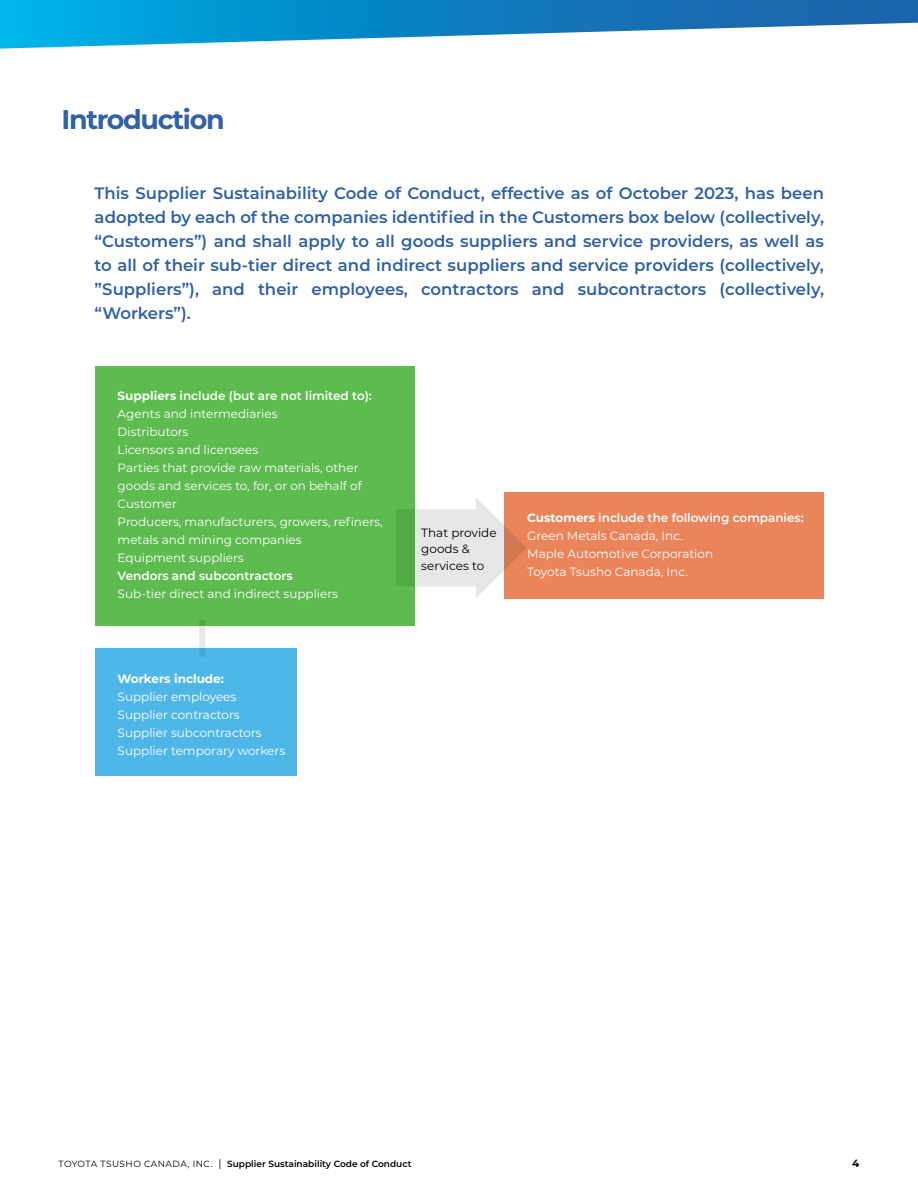
<style>
.page{position:relative;width:918px;height:1188px;background:#fff}
.page>*{position:absolute;margin:0;border:0;box-sizing:border-box;transform-origin:0 0}
.t1{font:700 27px "Montserrat";letter-spacing:-.05em;color:#3162a5}
.t2{font:600 16.5px/24px "Montserrat";color:#3162a5;text-align:justify}
.t3{font:12px/18px "Montserrat";color:#fff}
.t4{font:12px/16.5px "Montserrat";color:#000}
.t5{font:600 12px "Montserrat";color:#fff}
.t6{font:700 12px "Montserrat";color:#fff}
.t7{font:700 10.5px "Montserrat";color:#000}
.t8{font:600 9px "Montserrat";color:#000}
.s1{font-weight:700}
.s2{font-weight:600}
.s3{font-weight:400}
.s4{font-weight:400;font-size:10.5px}
</style>
<div class="page">
<svg style="left:0;top:0;width:918px;height:49px"></svg>
<div style="left:504px;top:492px;width:320px;height:107px;background:#e9845b"></div>
<div style="left:95px;top:649px;width:202px;height:127px;background:#4fb7e8"></div>
<div style="left:95px;top:366px;width:320px;height:259px;background:#5ebb4f"></div>
<svg style="left:396px;top:497px;width:130px;height:101px"></svg>
<svg style="left:199px;top:620px;width:6px;height:37px"></svg>
<h1 class="t1" style="left:62px;top:100px;width:165px">Introduction</h1>
<p class="t2" style="left:95px;top:180px;width:731px">This Supplier Sustainability Code of Conduct, effective as of October 2023, has been adopted by each of the companies identified in the Customers box below (collectively, “Customers”) and shall apply to all goods suppliers and service providers, as well as to all of their sub-tier direct and indirect suppliers and service providers (collectively, ”Suppliers”), and their employees, contractors and subcontractors (collectively, “Workers”).</p>
<p class="t3" style="left:118px;top:386px;width:266px"><span class="s1">Suppliers</span> <span class="s2">include (but are not limited to):<br></span>Agents and intermediaries<br>Distributors<br>Licensors and licensees<br>Parties that provide raw materials, other goods and services to, for, or on behalf of<br>Customer<br>Producers, manufacturers, growers, refiners, metals and mining companies<br>Equipment suppliers</p>
<p class="t5" style="left:118px;top:567px;width:177px">Vendors and subcontractors</p>
<p class="t3" style="left:118px;top:584px;width:222px">Sub-tier direct and indirect suppliers</p>
<p class="t6" style="left:118px;top:670px;width:108px">Workers include:</p>
<p class="t3" style="left:118px;top:687px;width:169px">Supplier employees<br>Supplier contractors<br>Supplier subcontractors<br>Supplier temporary workers</p>
<p class="t4" style="left:421px;top:524px;width:77px">That provide goods &amp; services to</p>
<p class="t3" style="left:527px;top:508px;width:278px"><span class="s1">Customers</span> <span class="s2">include the following companies:<br></span>Green Metals Canada, Inc.<br>Maple Automotive Corporation<br>Toyota Tsusho Canada, Inc.</p>
<p class="t8" style="left:58px;top:1157px;width:355px"><span class="s3">TOYOTA TSUSHO CANADA, INC.</span> <span class="s4">|</span> Supplier Sustainability Code of Conduct</p>
<p class="t7" style="left:852px;top:1156px;width:9px">4</p>
</div>
